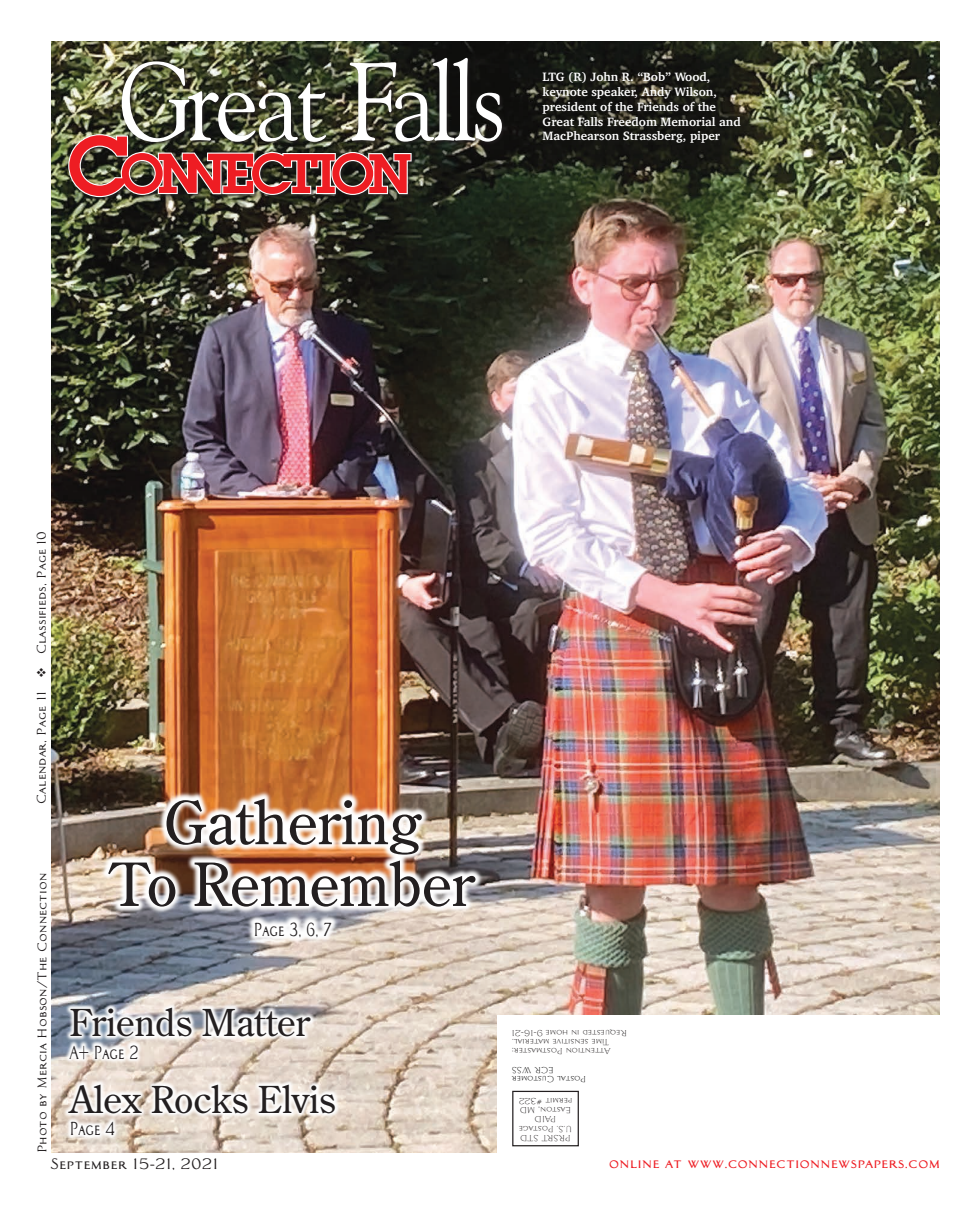
<style>
.page{position:relative;width:975px;height:1215px;background:#fff}
.page>*{position:absolute;margin:0;border:0;box-sizing:border-box;transform-origin:0 0}
.t1{font:59.25px/61.8px "Century Old Style";color:#231f20;text-align:center}
.t2{font:37px "Century Old Style";color:#231f20}
.t3{font:18.5px "Architect Bold V";color:#231f20;scale:.7 1}
.t4{font:14.88px "Architect Bold V";color:#ee1d23}
.t5{font:14.88px "Architect Bold V";color:#231f20}
.t6{font:700 12.38px/14.9px "Charter";color:#fff}
.t7{font:12.38px "Architect Bold V";color:#231f20}
.t8{font:8.62px/9.2px "Architect Roman V";color:#231f20;text-align:right}
.t9{font:8.62px/9.2px "Architect Roman V";color:#000;text-align:right}
</style>
<div class="page">
<img style="left:52px;top:42px;width:887px;height:1111px">
<div style="left:497px;top:1015px;width:443px;height:139px;background:#fff"></div>
<div style="left:512px;top:1091px;width:67px;height:55px;border:1px solid #231f20"></div>
<div style="left:68px;top:57px;width:438px;height:144px;background:#231f20;opacity:.75"></div>
<img style="left:68px;top:58px;width:434px;height:139px">
<svg style="left:63px;top:1003px;width:278px;height:138px"></svg>
<img style="left:100px;top:791px;width:383px;height:154px">
<p class="t6" style="left:543px;top:69px;width:200px">LTG (R) John R. “Bob” Wood, keynote speaker, Andy Wilson, president of the Friends of the<br>Great Falls Freedom Memorial and<br>MacPhearson Strassberg, piper</p>
<p class="t7" style="left:35px;top:804px;width:275px;rotate:-90deg">Calendar, Page 11 ❖ Classifieds, Page 10</p>
<p class="t7" style="left:35px;top:1153px;width:282px;rotate:-90deg">Photo by Mercia Hobson/The Connection</p>
<h1 class="t1" style="left:111px;top:790px;width:366px">Gathering<br>To Remember</h1>
<h3 class="t3" style="left:253px;top:919px;width:114px">Page 3, 6, 7</h3>
<h2 class="t2" style="left:69px;top:999px;width:242px">Friends Matter</h2>
<h3 class="t3" style="left:69px;top:1042px;width:100px">A+ Page 2</h3>
<h2 class="t2" style="left:69px;top:1076px;width:268px">Alex Rocks Elvis</h2>
<h3 class="t3" style="left:69px;top:1118px;width:66px">Page 4</h3>
<p class="t8" style="left:627px;top:1056px;width:117px;rotate:-180deg">Attention Postmaster:<br>Time sensitive material.<br>Requested in home 9-16-21</p>
<p class="t9" style="left:586px;top:1084px;width:76px;rotate:-180deg">Postal Customer<br>ECR WSS</p>
<p class="t8" style="left:572px;top:1142px;width:55px;text-align:center;rotate:-180deg">PRSRT STD<br>U.S. Postage<br>PAID<br>Easton, MD permit #322</p>
<p class="t5" style="left:51px;top:1156px;width:170px">September 15-21, 2021</p>
<p class="t4" style="left:609px;top:1155px;width:333px">online at www.connectionnewspapers.com</p>
</div>
